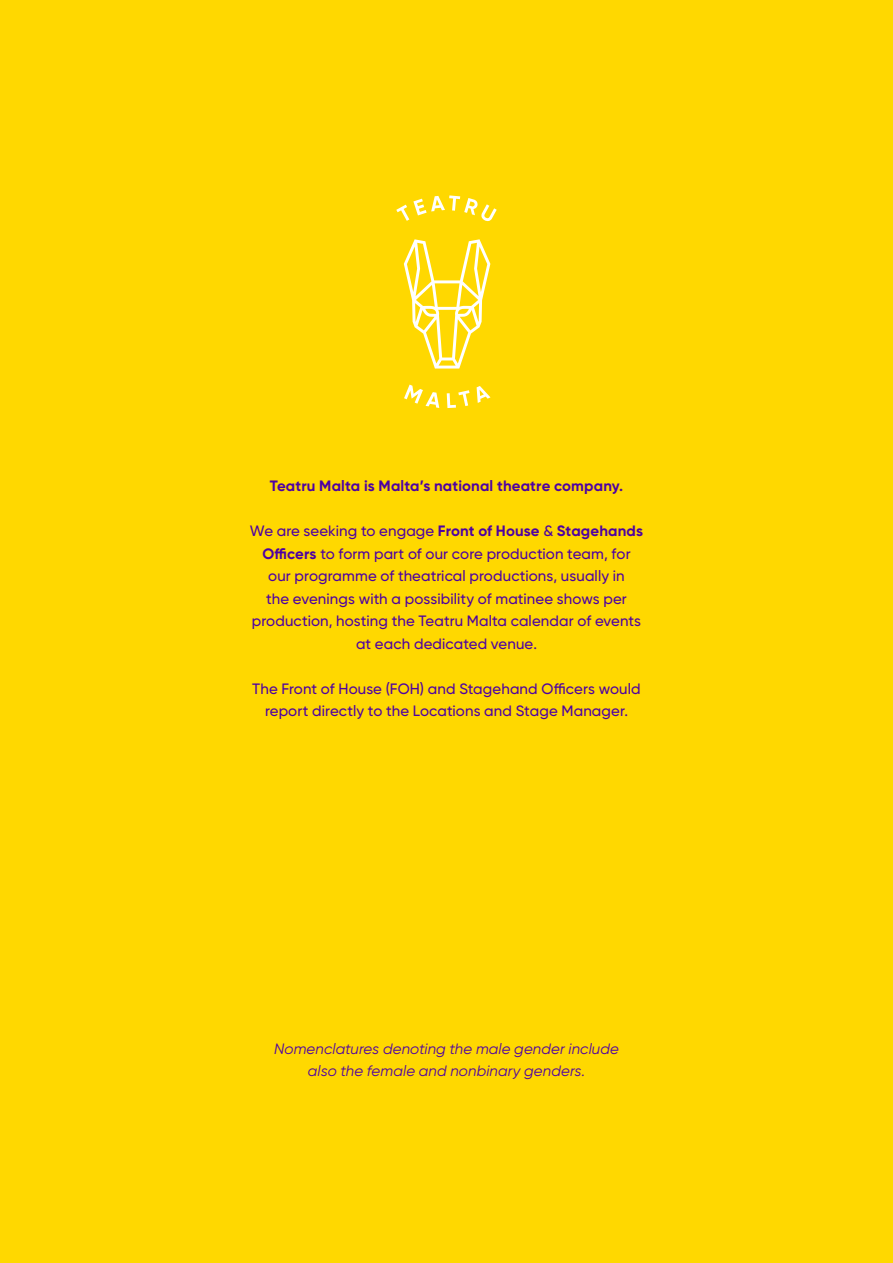
<style>
.page{position:relative;width:893px;height:1263px;background:#ffd800}
.page>*{position:absolute;margin:0;border:0;box-sizing:border-box;transform-origin:0 0}
.t1{font:500 15px/22.5px "Gilroy";letter-spacing:.01em;color:#4d00a3;text-align:center}
.t2{font:italic 15px/22.5px "Gilroy";letter-spacing:.01em;color:#4d00a3;text-align:center}
.t3{font:700 15px "Gilroy";letter-spacing:.01em;color:#4d00a3}
.s1{font-weight:700}
</style>
<div class="page">
<svg style="left:396px;top:195px;width:101px;height:26px"></svg>
<svg style="left:404px;top:385px;width:35px;height:23px"></svg>
<svg style="left:447px;top:390px;width:22px;height:18px"></svg>
<svg style="left:477px;top:386px;width:13px;height:17px"></svg>
<svg style="left:404px;top:239px;width:86px;height:129px"></svg>
<p class="t3" style="left:270px;top:477px;width:355px">Teatru Malta is Malta’s national theatre company.</p>
<p class="t1" style="left:250px;top:520px;width:395px">We are seeking to engage <span class="s1">Front of House</span> &amp; <span class="s1">Stagehands Officers</span> to form part of our core production team, for our programme of theatrical productions, usually in<br>the evenings with a possibility of matinee shows per production, hosting the Teatru Malta calendar of events at each dedicated venue.</p>
<p class="t1" style="left:252px;top:677px;width:390px">The Front of House (FOH) and Stagehand Officers would report directly to the Locations and Stage Manager.</p>
<p class="t2" style="left:274px;top:1037px;width:346px">Nomenclatures denoting the male gender include also the female and nonbinary genders.</p>
</div>
